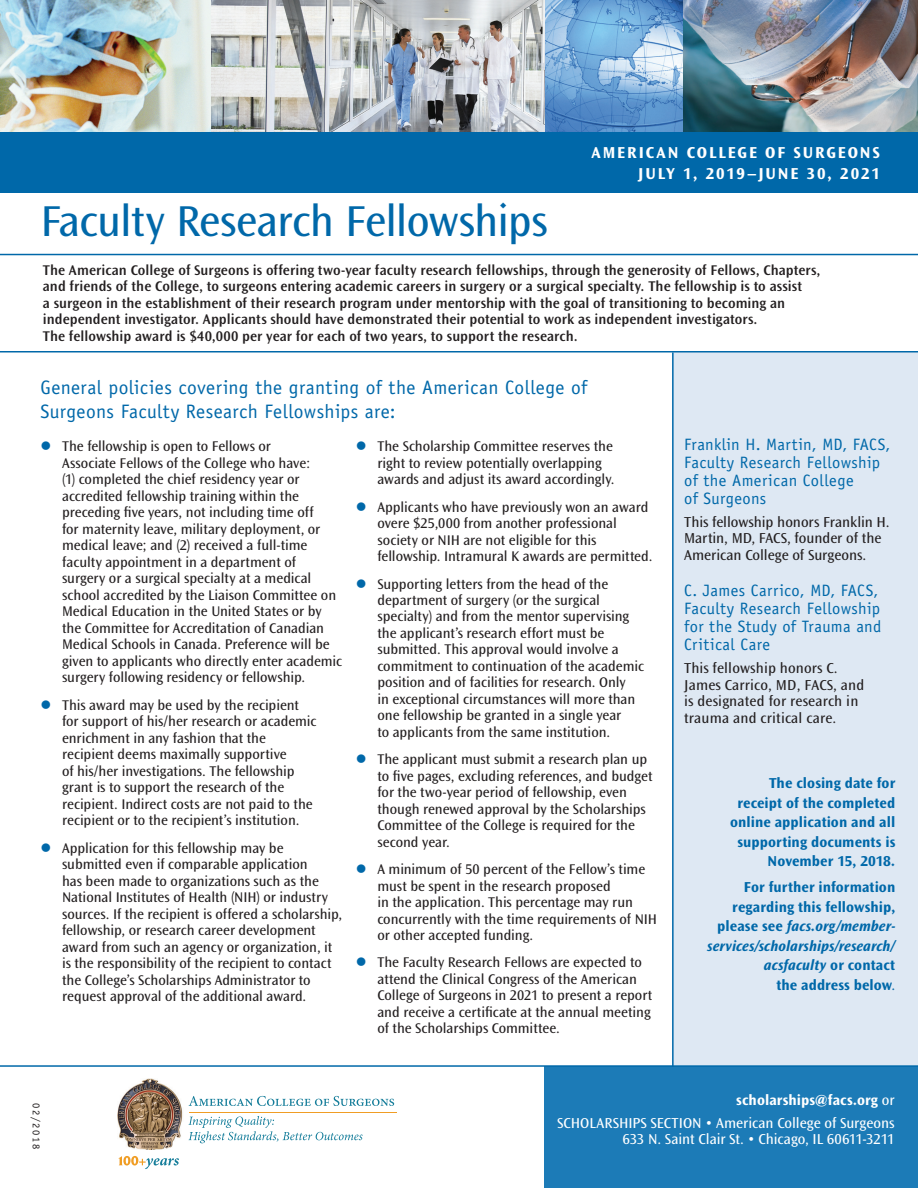
<style>
.page{position:relative;width:918px;height:1188px;background:#fff}
.page>*{position:absolute;margin:0;border:0;box-sizing:border-box;transform-origin:0 0}
.t1{font:45px "Ocean Sans Std";letter-spacing:-.015em;color:#0068a9}
.t2{font:19.5px/24px "Officina Sans Std";letter-spacing:.02em;color:#0068a9}
.t3{font:16.5px/18px "Officina Sans Std";letter-spacing:.025em;color:#0068a9}
.t4{font:700 16.5px/21px "Ocean Sans Std";letter-spacing:.115em;color:#fff;text-align:right}
.t5{font:700 15px/19.5px "Ocean Sans Std";letter-spacing:.005em;color:#0068a9;text-align:right}
.t6{font:15px/16.5px "Ocean Sans Std";letter-spacing:.01em;color:#231f20}
.t7{font:15px/23.2px "Ocean Sans Std";color:#fff;text-align:right}
.t8{font:14.7px/16.5px "Ocean Sans Std";letter-spacing:-.005em;color:#231f20}
.t9{font:600 14.7px/16.5px "Ocean Sans Std";letter-spacing:.005em;color:#231f20}
.t10{font:10.5px "Officina Sans Std";letter-spacing:.16em;color:#231f20}
.s1{font-style:italic}
.s2{font-weight:400}
.s3{font-weight:700}
</style>
<div class="page">
<img style="left:544px;top:0;width:140px;height:132px">
<img style="left:0;top:0;width:544px;height:132px">
<img style="left:684px;top:0;width:234px;height:132px">
<div style="left:544px;top:1067px;width:374px;height:121px;background:#1c7bb7"></div>
<div style="left:672px;top:352px;width:246px;height:713px;background:#dee8f3"></div>
<img style="left:118px;top:1078px;width:65px;height:72px">
<hr style="left:189px;top:1112px;width:207px;height:1px;background:#f09d24">
<svg style="left:189px;top:1096px;width:205px;height:10px"></svg>
<svg style="left:188px;top:1116px;width:175px;height:27px"></svg>
<svg style="left:118px;top:1156px;width:61px;height:13px"></svg>
<hr style="left:0;top:1065px;width:918px;height:2px;background:#0068a9">
<div style="left:0;top:132px;width:918px;height:61px;background:#0068a9"></div>
<hr style="left:672px;top:352px;width:2px;height:715px;background:#0068a9">
<hr style="left:0;top:254px;width:918px;height:1px;background:#0068a9">
<hr style="left:0;top:351px;width:918px;height:1px;background:#0068a9">
<h1 class="t1" style="left:40px;top:196px;width:508px">Faculty Research Fellowships</h1>
<p class="t4" style="left:591px;top:142px;width:290px">AMERICAN COLLEGE OF SURGEONS<br>JULY 1, 2019–JUNE 30, 2021</p>
<p class="t9" style="left:43px;top:262px;width:779px">The American College of Surgeons is offering two-year faculty research fellowships, through the generosity of Fellows, Chapters, and friends of the College, to surgeons entering academic careers in surgery or a surgical specialty. The fellowship is to assist<br>a surgeon in the establishment of their research program under mentorship with the goal of transitioning to becoming an independent investigator. Applicants should have demonstrated their potential to work as independent investigators.<br>The fellowship award is $40,000 per year for each of two years, to support the research.</p>
<h2 class="t2" style="left:40px;top:375px;width:548px">General policies covering the granting of the American College of<br>Surgeons Faculty Research Fellowships are:</h2>
<p class="t8" style="left:62px;top:439px;width:282px">The fellowship is open to Fellows or<br>Associate Fellows of the College who have:<br>(1) completed the chief residency year or accredited fellowship training within the preceding five years, not including time off<br>for maternity leave, military deployment, or medical leave; and (2) received a full-time faculty appointment in a department of surgery or a surgical specialty at a medical school accredited by the Liaison Committee on Medical Education in the United States or by the Committee for Accreditation of Canadian Medical Schools in Canada. Preference will be given to applicants who directly enter academic surgery following residency or fellowship.</p>
<p class="t8" style="left:62px;top:697px;width:256px">This award may be used by the recipient for support of his/her research or academic enrichment in any fashion that the recipient deems maximally supportive<br>of his/her investigations. The fellowship grant is to support the research of the recipient. Indirect costs are not paid to the recipient or to the recipient’s institution.</p>
<p class="t8" style="left:62px;top:840px;width:282px">Application for this fellowship may be submitted even if comparable application<br>has been made to organizations such as the National Institutes of Health (NIH) or industry sources. If the recipient is offered a scholarship, fellowship, or research career development award from such an agency or organization, it is the responsibility of the recipient to contact the College’s Scholarships Administrator to request approval of the additional award.</p>
<p class="t8" style="left:377px;top:439px;width:239px">The Scholarship Committee reserves the right to review potentially overlapping awards and adjust its award accordingly.</p>
<p class="t8" style="left:377px;top:499px;width:277px">Applicants who have previously won an award overe $25,000 from another professional society or NIH are not eligible for this fellowship. Intramural K awards are permitted.</p>
<p class="t8" style="left:377px;top:576px;width:268px">Supporting letters from the head of the department of surgery (or the surgical specialty) and from the mentor supervising the applicant’s research effort must be submitted. This approval would involve a commitment to continuation of the academic position and of facilities for research. Only<br>in exceptional circumstances will more than one fellowship be granted in a single year<br>to applicants from the same institution.</p>
<p class="t8" style="left:377px;top:751px;width:277px">The applicant must submit a research plan up to five pages, excluding references, and budget for the two-year period of fellowship, even though renewed approval by the Scholarships Committee of the College is required for the second year.</p>
<p class="t8" style="left:377px;top:861px;width:281px">A minimum of 50 percent of the Fellow’s time must be spent in the research proposed<br>in the application. This percentage may run concurrently with the time requirements of NIH or other accepted funding.</p>
<p class="t8" style="left:377px;top:954px;width:276px">The Faculty Research Fellows are expected to attend the Clinical Congress of the American College of Surgeons in 2021 to present a report and receive a certificate at the annual meeting of the Scholarships Committee.</p>
<p class="t3" style="left:684px;top:435px;width:208px">Franklin H. Martin, MD, FACS,<br>Faculty Research Fellowship of the American College<br>of Surgeons</p>
<p class="t6" style="left:684px;top:514px;width:207px">This fellowship honors Franklin H.<br>Martin, MD, FACS, founder of the<br>American College of Surgeons.</p>
<p class="t3" style="left:684px;top:582px;width:199px">C. James Carrico, MD, FACS,<br>Faculty Research Fellowship for the Study of Trauma and<br>Critical Care</p>
<p class="t6" style="left:684px;top:660px;width:182px">This fellowship honors C.<br>James Carrico, MD, FACS, and is designated for research in trauma and critical care.</p>
<p class="t5" style="left:730px;top:774px;width:167px">The closing date for receipt of the completed online application and all supporting documents is<br>November 15, 2018.</p>
<p class="t5" style="left:707px;top:878px;width:190px">For further information regarding this fellowship, please see <span class="s1">facs.org/member&shy;services/scholarships/research/ acsfaculty</span> or contact<br>the address below<span class="s2">.</span></p>
<p class="t10" style="left:43px;top:1103px;width:48px;rotate:90deg">02/2018</p>
<p class="t7" style="left:557px;top:1088px;width:339px"><span class="s3">scholarships@facs.org</span> or<br>SCHOLARSHIPS SECTION • American College of Surgeons</p>
<p class="t7" style="left:623px;top:1128px;width:274px">633 N. Saint Clair St. • Chicago, IL 60611-3211</p>
</div>
